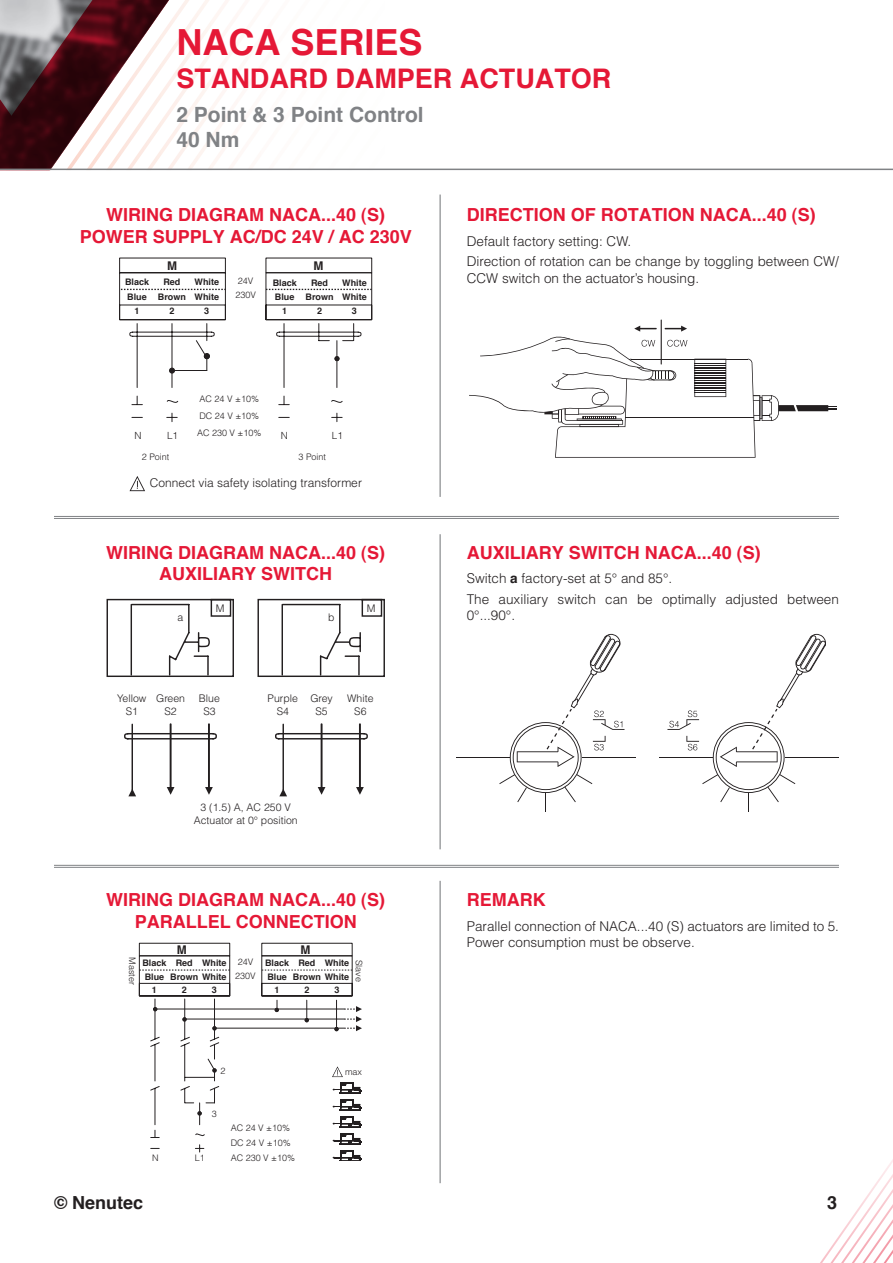
<style>
.page{position:relative;width:893px;height:1263px;background:#fff}
.page>*{position:absolute;margin:0;border:0;box-sizing:border-box;transform-origin:0 0}
.t1{font:700 36px "Helvetica";color:#e51836}
.t2{font:700 27px "Helvetica";color:#e51836}
.t3{font:700 21px "Helvetica";color:#808285}
.t4{font:700 18px "Helvetica";color:#e51836}
.t5{font:700 18px "Helvetica";color:#231f20}
.t6{font:300 13.5px/16.2px "Helvetica";color:#231f20}
.t7{font:300 12px "Helvetica";color:#231f20}
.t8{font:700 12px "Helvetica";color:#231f20}
.t9{font:300 10.5px "Helvetica";color:#231f20}
.t10{font:300 9.9px "Helvetica";color:#231f20}
.t11{font:700 9px "Helvetica";color:#231f20}
.t12{font:300 9px "Helvetica";color:#231f20}
.s1{font-weight:700}
</style>
<div class="page">
<svg style="left:663px;top:757px;width:230px;height:506px"></svg>
<svg style="left:0;top:0;width:893px;height:170px"></svg>
<hr style="left:54px;top:516px;width:785px;height:1px;background:#808285">
<hr style="left:54px;top:518px;width:785px;height:1px;background:#808285">
<hr style="left:54px;top:865px;width:785px;height:1px;background:#808285">
<hr style="left:54px;top:867px;width:785px;height:1px;background:#808285">
<hr style="left:440px;top:195px;width:1px;height:302px;background:#808285">
<hr style="left:440px;top:534px;width:1px;height:315px;background:#808285">
<hr style="left:440px;top:881px;width:1px;height:302px;background:#808285">
<svg style="left:139px;top:942px;width:223px;height:219px"></svg>
<hr style="left:661px;top:320px;width:1px;height:44px;background:#231f20">
<svg style="left:469px;top:326px;width:368px;height:132px"></svg>
<hr style="left:582px;top:757px;width:53px;height:1px;background:#231f20">
<hr style="left:456px;top:757px;width:54px;height:1px;background:#231f20">
<hr style="left:785px;top:757px;width:53px;height:1px;background:#231f20">
<hr style="left:659px;top:757px;width:54px;height:1px;background:#231f20">
<svg style="left:499px;top:634px;width:125px;height:178px"></svg>
<svg style="left:667px;top:634px;width:160px;height:178px"></svg>
<svg style="left:124px;top:723px;width:93px;height:73px"></svg>
<svg style="left:106px;top:598px;width:128px;height:79px"></svg>
<svg style="left:275px;top:723px;width:93px;height:73px"></svg>
<svg style="left:257px;top:598px;width:128px;height:79px"></svg>
<svg style="left:265px;top:272px;width:108px;height:150px"></svg>
<svg style="left:119px;top:257px;width:107px;height:165px"></svg>
<svg style="left:129px;top:476px;width:16px;height:15px"></svg>
<p class="t1" style="left:176px;top:20px;width:248px">NACA SERIES</p>
<p class="t2" style="left:176px;top:61px;width:436px">STANDARD DAMPER ACTUATOR</p>
<p class="t3" style="left:176px;top:101px;width:249px">2 Point &amp; 3 Point Control</p>
<p class="t3" style="left:176px;top:126px;width:65px">40 Nm</p>
<p class="t4" style="left:106px;top:203px;width:281px">WIRING DIAGRAM NACA...40 (S)</p>
<p class="t4" style="left:80px;top:225px;width:334px">POWER SUPPLY AC/DC 24V / AC 230V</p>
<p class="t11" style="left:125px;top:276px;width:26px">Black</p>
<p class="t11" style="left:127px;top:291px;width:21px">Blue</p>
<p class="t11" style="left:134px;top:305px;width:7px">1</p>
<p class="t8" style="left:167px;top:258px;width:11px">M</p>
<p class="t8" style="left:313px;top:258px;width:11px">M</p>
<p class="t11" style="left:163px;top:276px;width:19px">Red</p>
<p class="t11" style="left:158px;top:291px;width:29px">Brown</p>
<p class="t11" style="left:169px;top:305px;width:7px">2</p>
<p class="t11" style="left:194px;top:276px;width:26px">White</p>
<p class="t11" style="left:194px;top:291px;width:26px">White</p>
<p class="t11" style="left:204px;top:305px;width:7px">3</p>
<p class="t12" style="left:238px;top:276px;width:17px">24V</p>
<p class="t12" style="left:235px;top:290px;width:22px">230V</p>
<p class="t11" style="left:273px;top:277px;width:26px">Black</p>
<p class="t11" style="left:275px;top:292px;width:21px">Blue</p>
<p class="t11" style="left:282px;top:305px;width:7px">1</p>
<p class="t11" style="left:311px;top:277px;width:19px">Red</p>
<p class="t11" style="left:306px;top:292px;width:29px">Brown</p>
<p class="t11" style="left:317px;top:305px;width:7px">2</p>
<p class="t11" style="left:342px;top:277px;width:26px">White</p>
<p class="t11" style="left:342px;top:292px;width:26px">White</p>
<p class="t11" style="left:352px;top:305px;width:7px">3</p>
<p class="t12" style="left:200px;top:393px;width:61px">AC 24 V ±10%</p>
<p class="t12" style="left:199px;top:410px;width:61px">DC 24 V ±10%</p>
<p class="t10" style="left:134px;top:429px;width:9px">N</p>
<p class="t10" style="left:167px;top:429px;width:12px">L1</p>
<p class="t12" style="left:197px;top:427px;width:66px">AC 230 V ±10%</p>
<p class="t10" style="left:281px;top:429px;width:9px">N</p>
<p class="t10" style="left:332px;top:429px;width:12px">L1</p>
<p class="t12" style="left:142px;top:451px;width:29px">2 Point</p>
<p class="t12" style="left:298px;top:451px;width:29px">3 Point</p>
<p class="t7" style="left:150px;top:475px;width:214px">Connect via safety isolating transformer</p>
<p class="t4" style="left:106px;top:541px;width:281px">WIRING DIAGRAM NACA...40 (S)</p>
<p class="t4" style="left:159px;top:563px;width:174px">AUXILIARY SWITCH</p>
<p class="t9" style="left:177px;top:611px;width:7px">a</p>
<p class="t9" style="left:216px;top:602px;width:10px">M</p>
<p class="t9" style="left:117px;top:692px;width:31px">Yellow</p>
<p class="t9" style="left:126px;top:704px;width:14px">S1</p>
<p class="t9" style="left:156px;top:692px;width:30px">Green</p>
<p class="t9" style="left:165px;top:704px;width:14px">S2</p>
<p class="t9" style="left:199px;top:692px;width:23px">Blue</p>
<p class="t9" style="left:203px;top:704px;width:14px">S3</p>
<p class="t9" style="left:328px;top:611px;width:8px">b</p>
<p class="t9" style="left:367px;top:602px;width:10px">M</p>
<p class="t9" style="left:268px;top:692px;width:32px">Purple</p>
<p class="t9" style="left:277px;top:704px;width:14px">S4</p>
<p class="t9" style="left:310px;top:692px;width:24px">Grey</p>
<p class="t9" style="left:315px;top:704px;width:14px">S5</p>
<p class="t9" style="left:347px;top:692px;width:28px">White</p>
<p class="t9" style="left:354px;top:704px;width:14px">S6</p>
<p class="t9" style="left:200px;top:801px;width:92px">3 (1.5) A, AC 250 V</p>
<p class="t9" style="left:194px;top:814px;width:106px">Actuator at 0° position</p>
<p class="t4" style="left:106px;top:889px;width:281px">WIRING DIAGRAM NACA...40 (S)</p>
<p class="t4" style="left:135px;top:910px;width:223px">PARALLEL CONNECTION</p>
<p class="t12" style="left:138px;top:957px;width:29px;rotate:90deg">Master</p>
<p class="t8" style="left:177px;top:942px;width:11px">M</p>
<p class="t8" style="left:300px;top:942px;width:11px">M</p>
<p class="t12" style="left:238px;top:956px;width:17px">24V</p>
<p class="t12" style="left:235px;top:970px;width:22px">230V</p>
<p class="t11" style="left:202px;top:957px;width:26px">White</p>
<p class="t11" style="left:212px;top:984px;width:7px">3</p>
<p class="t11" style="left:325px;top:957px;width:26px">White</p>
<p class="t11" style="left:334px;top:984px;width:7px">3</p>
<p class="t11" style="left:142px;top:957px;width:26px">Black</p>
<p class="t11" style="left:145px;top:971px;width:21px">Blue</p>
<p class="t11" style="left:152px;top:984px;width:7px">1</p>
<p class="t11" style="left:176px;top:957px;width:19px">Red</p>
<p class="t11" style="left:170px;top:971px;width:58px">Brown White</p>
<p class="t11" style="left:182px;top:984px;width:7px">2</p>
<p class="t11" style="left:265px;top:957px;width:26px">Black</p>
<p class="t11" style="left:267px;top:971px;width:21px">Blue</p>
<p class="t11" style="left:275px;top:984px;width:7px">1</p>
<p class="t11" style="left:298px;top:957px;width:19px">Red</p>
<p class="t11" style="left:293px;top:971px;width:58px">Brown White</p>
<p class="t11" style="left:304px;top:984px;width:7px">2</p>
<p class="t12" style="left:364px;top:960px;width:24px;rotate:90deg">Slave</p>
<p class="t12" style="left:220px;top:1065px;width:7px">2</p>
<p class="t12" style="left:345px;top:1066px;width:19px">max</p>
<p class="t12" style="left:212px;top:1108px;width:7px">3</p>
<p class="t12" style="left:231px;top:1122px;width:61px">AC 24 V ±10%</p>
<p class="t12" style="left:231px;top:1137px;width:61px">DC 24 V ±10%</p>
<p class="t12" style="left:152px;top:1152px;width:8px">N</p>
<p class="t12" style="left:195px;top:1152px;width:12px">L1</p>
<p class="t12" style="left:231px;top:1152px;width:66px">AC 230 V ±10%</p>
<p class="t4" style="left:467px;top:203px;width:351px">DIRECTION OF ROTATION NACA...40 (S)</p>
<p class="t6" style="left:467px;top:233px;width:166px">Default factory setting: CW.</p>
<p class="t6" style="left:467px;top:253px;width:374px">Direction of rotation can be change by toggling between CW/<br>CCW switch on the actuator’s housing.</p>
<p class="t4" style="left:467px;top:541px;width:296px">AUXILIARY SWITCH NACA...40 (S)</p>
<p class="t6" style="left:467px;top:570px;width:207px">Switch <span class="s1">a</span> factory-set at 5° and 85°.</p>
<p class="t6" style="left:467px;top:591px;width:374px">The auxiliary switch can be optimally adjusted between<br>0°...90°.</p>
<p class="t4" style="left:467px;top:889px;width:80px">REMARK</p>
<p class="t6" style="left:467px;top:918px;width:374px">Parallel connection of NACA...40 (S) actuators are limited to 5.<br>Power consumption must be observe.</p>
<p class="t5" style="left:54px;top:1191px;width:91px">© Nenutec</p>
<p class="t5" style="left:827px;top:1191px;width:12px">3</p>
</div>
